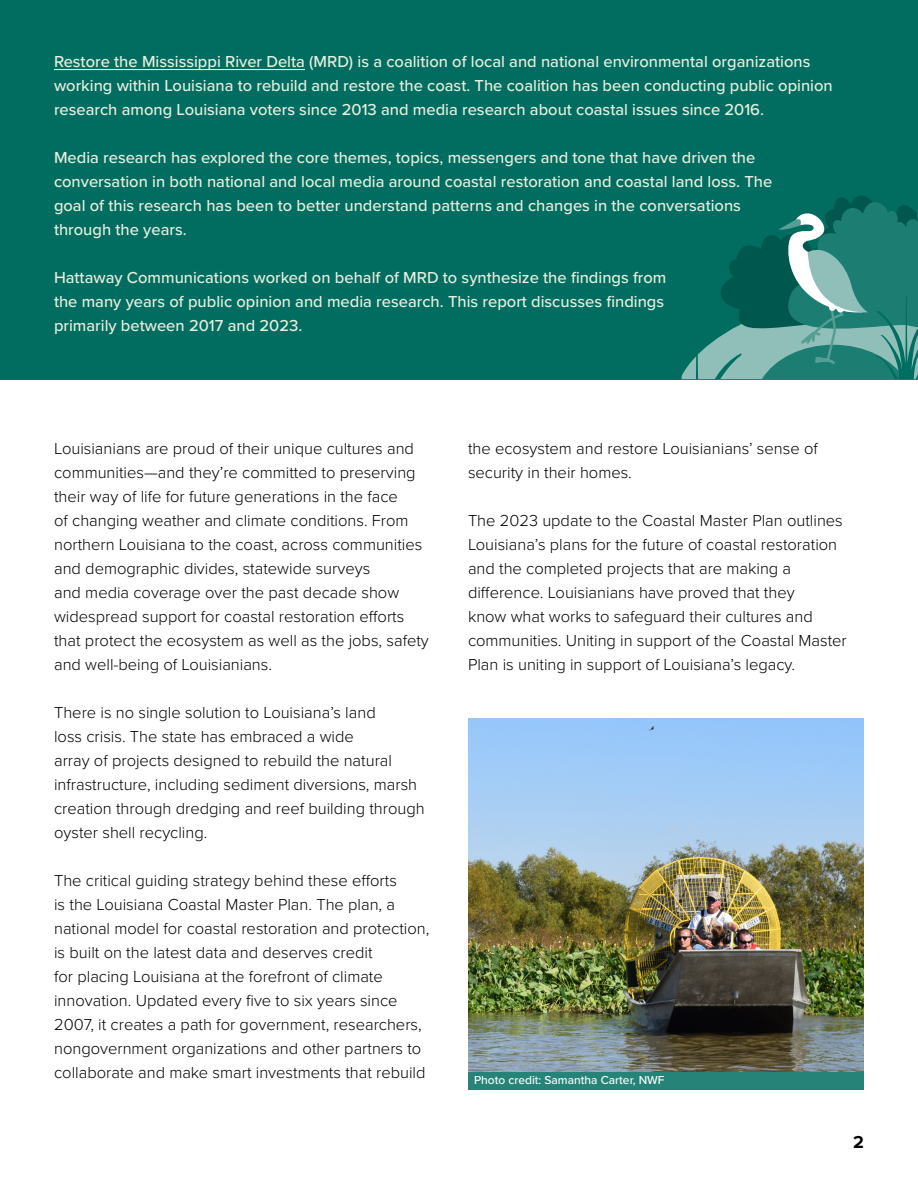
<style>
.page{position:relative;width:918px;height:1188px;background:#fff}
.page>*{position:absolute;margin:0;border:0;box-sizing:border-box;transform-origin:0 0}
.t1{font:700 18px "Proxima Nova";color:#000}
.t2{font:300 16.5px/24px "Proxima Nova";color:#000}
.t3{font:500 16.5px/24px "Proxima Nova";color:#e8eedf}
.t4{font:500 12px "Proxima Nova";color:#fff}
.s1{color:#e8efe0}
</style>
<div class="page">
<img style="left:468px;top:718px;width:396px;height:354px">
<div style="left:468px;top:1072px;width:396px;height:18px;background:#268378"></div>
<div style="left:0;top:0;width:918px;height:379px;background:#006d60"></div>
<hr style="left:54px;top:69px;width:251px;height:1px;background:#e8efe0">
<svg style="left:681px;top:195px;width:237px;height:184px"></svg>
<p class="t3" style="left:54px;top:49px;width:780px"><span class="s1">Restore the Mississippi River Delta (MRD)</span> is a coalition of local and national environmental organizations working within Louisiana to rebuild and restore the coast. The coalition has been conducting public opinion research among Louisiana voters since 2013 and media research about coastal issues since 2016.</p>
<p class="t3" style="left:54px;top:145px;width:720px">Media research has explored the core themes, topics, messengers and tone that have driven the conversation in both national and local media around coastal restoration and coastal land loss. The goal of this research has been to better understand patterns and changes in the conversations through the years.</p>
<p class="t3" style="left:54px;top:265px;width:614px">Hattaway Communications worked on behalf of MRD to synthesize the findings from the many years of public opinion and media research. This report discusses findings primarily between 2017 and 2023.</p>
<p class="t2" style="left:54px;top:435px;width:376px">Louisianians are proud of their unique cultures and communities—and they’re committed to preserving their way of life for future generations in the face<br>of changing weather and climate conditions. From northern Louisiana to the coast, across communities and demographic divides, statewide surveys<br>and media coverage over the past decade show widespread support for coastal restoration efforts that protect the ecosystem as well as the jobs, safety and well-being of Louisianians.</p>
<p class="t2" style="left:54px;top:699px;width:372px">There is no single solution to Louisiana’s land<br>loss crisis. The state has embraced a wide<br>array of projects designed to rebuild the natural infrastructure, including sediment diversions, marsh creation through dredging and reef building through oyster shell recycling.</p>
<p class="t2" style="left:54px;top:868px;width:377px">The critical guiding strategy behind these efforts<br>is the Louisiana Coastal Master Plan. The plan, a national model for coastal restoration and protection, is built on the latest data and deserves credit<br>for placing Louisiana at the forefront of climate innovation. Updated every five to six years since 2007, it creates a path for government, researchers, nongovernment organizations and other partners to collaborate and make smart investments that rebuild</p>
<p class="t2" style="left:468px;top:436px;width:351px">the ecosystem and restore Louisianians’ sense of security in their homes.</p>
<p class="t2" style="left:468px;top:508px;width:380px">The 2023 update to the Coastal Master Plan outlines Louisiana’s plans for the future of coastal restoration and the completed projects that are making a difference. Louisianians have proved that they<br>know what works to safeguard their cultures and communities. Uniting in support of the Coastal Master Plan is uniting in support of Louisiana’s legacy.</p>
<p class="t4" style="left:474px;top:1071px;width:192px">Photo credit: Samantha Carter, NWF</p>
<p class="t1" style="left:853px;top:1129px;width:12px">2</p>
</div>
